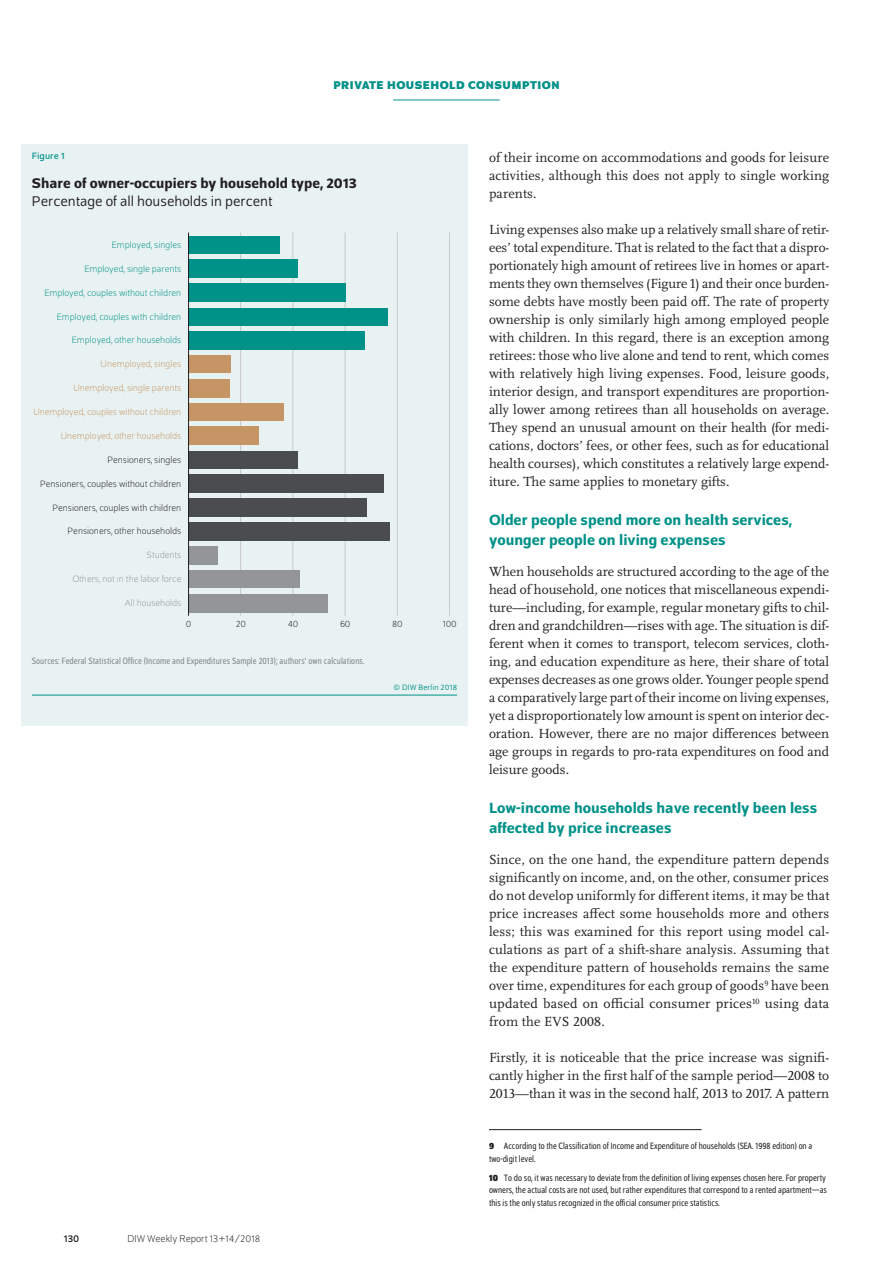
<style>
.page{position:relative;width:893px;height:1263px;background:#fff}
.page>*{position:absolute;margin:0;border:0;box-sizing:border-box;transform-origin:0 0}
.t1{font:500 15.75px/19.5px "Schumpeter";color:#009188}
.t2{font:500 15px "Schumpeter";color:#231f20}
.t3{font:15px "Schumpeter Blond";color:#231f20}
.t4{font:13.8px/18px "Scala Pro";color:#231f20;text-align:justify}
.t5{font:700 12px "Schumpeter";color:#009188}
.t6{font:300 10.5px "Schumpeter";color:#231f20}
.t7{font:10.5px "Schumpeter";color:#231f20}
.t8{font:semi-condensed 9.75px/12.8px "Schumpeter Blond";color:#231f20}
.t9{font:300 9.75px "Schumpeter";color:#009188}
.t10{font:300 9.75px "Schumpeter";color:#231f20}
.t11{font:300 9.75px "Schumpeter";color:#c59565}
.t12{font:semi-condensed 9.75px "Schumpeter Blond";letter-spacing:.01em;color:#808285}
.t13{font:300 9.75px "Schumpeter";color:#939598}
.t14{font:9.75px "Schumpeter";letter-spacing:.01em;color:#009188}
.t15{font:8.25px "Schumpeter Blond";letter-spacing:.01em;color:#009188}
.s1{font-family:"Schumpeter";font-weight:700}
</style>
<div class="page">
<hr style="left:393px;top:100px;width:107px;height:1px;background:#009188">
<hr style="left:489px;top:1129px;width:213px;height:1px;background:#231f20">
<div style="left:21px;top:144px;width:447px;height:581px;background:#e9f2f2"></div>
<hr style="left:240px;top:233px;width:1px;height:382px;background:#c7c8ca">
<hr style="left:293px;top:233px;width:1px;height:382px;background:#c7c8ca">
<hr style="left:345px;top:233px;width:1px;height:382px;background:#c7c8ca">
<hr style="left:397px;top:233px;width:1px;height:382px;background:#c7c8ca">
<hr style="left:449px;top:233px;width:1px;height:382px;background:#c7c8ca">
<div style="left:189px;top:236px;width:91px;height:18px;background:#009188"></div>
<div style="left:189px;top:260px;width:109px;height:18px;background:#009188"></div>
<div style="left:189px;top:284px;width:157px;height:18px;background:#009188"></div>
<div style="left:189px;top:308px;width:199px;height:17px;background:#009188"></div>
<div style="left:189px;top:331px;width:176px;height:18px;background:#009188"></div>
<div style="left:189px;top:355px;width:42px;height:18px;background:#c59565"></div>
<div style="left:189px;top:379px;width:41px;height:18px;background:#c59565"></div>
<div style="left:189px;top:403px;width:95px;height:18px;background:#c59565"></div>
<div style="left:189px;top:427px;width:70px;height:18px;background:#c59565"></div>
<div style="left:189px;top:451px;width:109px;height:18px;background:#4b4c4d"></div>
<div style="left:189px;top:475px;width:195px;height:18px;background:#4b4c4d"></div>
<div style="left:189px;top:499px;width:178px;height:18px;background:#4b4c4d"></div>
<div style="left:189px;top:523px;width:201px;height:18px;background:#4b4c4d"></div>
<div style="left:189px;top:546px;width:29px;height:18px;background:#939598"></div>
<div style="left:189px;top:570px;width:111px;height:18px;background:#939598"></div>
<div style="left:189px;top:594px;width:139px;height:18px;background:#939598"></div>
<hr style="left:188px;top:233px;width:1px;height:382px;background:#231f20">
<hr style="left:32px;top:695px;width:425px;height:1px;background:#009188">
<p class="t5" style="left:333px;top:79px;width:16px">PRIVATE</p>
<p class="t5" style="left:387px;top:79px;width:10px">HOUSEHOLD</p>
<p class="t5" style="left:468px;top:79px;width:10px">CONSUMPTION</p>
<p class="t14" style="left:32px;top:151px;width:35px">Figure 1</p>
<p class="t2" style="left:32px;top:175px;width:327px">Share of owner-occupiers by household type, 2013</p>
<p class="t3" style="left:32px;top:194px;width:242px">Percentage of all households in percent</p>
<p class="t9" style="left:112px;top:240px;width:71px">Employed, singles</p>
<p class="t9" style="left:84px;top:264px;width:98px">Employed, single parents</p>
<p class="t9" style="left:44px;top:288px;width:138px">Employed, couples without children</p>
<p class="t9" style="left:57px;top:312px;width:126px">Employed, couples with children</p>
<p class="t9" style="left:72px;top:336px;width:111px">Employed, other households</p>
<p class="t11" style="left:101px;top:359px;width:82px">Unemployed, singles</p>
<p class="t11" style="left:73px;top:383px;width:109px">Unemployed, single parents</p>
<p class="t11" style="left:33px;top:407px;width:150px">Unemployed, couples without children</p>
<p class="t11" style="left:61px;top:431px;width:122px">Unemployed, other households</p>
<p class="t10" style="left:107px;top:455px;width:75px">Pensioners, singles</p>
<p class="t10" style="left:40px;top:479px;width:143px">Pensioners, couples without children</p>
<p class="t10" style="left:52px;top:503px;width:130px">Pensioners, couples with children</p>
<p class="t10" style="left:68px;top:527px;width:115px">Pensioners, other households</p>
<p class="t13" style="left:146px;top:550px;width:36px">Students</p>
<p class="t13" style="left:72px;top:574px;width:110px">Others, not in the labor force</p>
<p class="t13" style="left:125px;top:598px;width:58px">All households</p>
<p class="t10" style="left:186px;top:619px;width:7px">0</p>
<p class="t10" style="left:236px;top:619px;width:12px">20</p>
<p class="t10" style="left:288px;top:619px;width:12px">40</p>
<p class="t10" style="left:340px;top:619px;width:12px">60</p>
<p class="t10" style="left:392px;top:619px;width:12px">80</p>
<p class="t10" style="left:443px;top:619px;width:15px">100</p>
<p class="t12" style="left:32px;top:656px;width:334px">Sources: Federal Statistical Office (Income and Expenditures Sample 2013); authors’ own calculations.</p>
<p class="t15" style="left:394px;top:684px;width:65px">© DIW Berlin 2018</p>
<p class="t7" style="left:64px;top:1233px;width:17px">130</p>
<p class="t6" style="left:128px;top:1234px;width:134px">DIW Weekly Report 13+14/2018</p>
<p class="t4" style="left:489px;top:148px;width:342px">of their income on accommodations and goods for leisure activities, although this does not apply to single working parents.</p>
<p class="t4" style="left:489px;top:220px;width:342px">Living expenses also make up a relatively small share of retir&shy;ees’ total expenditure. That is related to the fact that a dispro&shy;portionately high amount of retirees live in homes or apart&shy;ments they own themselves (Figure 1) and their once burden&shy;some debts have mostly been paid off. The rate of property ownership is only similarly high among employed people with children. In this regard, there is an exception among retirees: those who live alone and tend to rent, which comes with relatively high living expenses. Food, leisure goods, interior design, and transport expenditures are proportion&shy;ally lower among retirees than all households on average.<br>They spend an unusual amount on their health (for medi&shy;cations, doctors’ fees, or other fees, such as for educational health courses), which constitutes a relatively large expend&shy;iture. The same applies to monetary gifts.</p>
<p class="t1" style="left:489px;top:510px;width:305px">Older people spend more on health services, younger people on living expenses</p>
<p class="t4" style="left:489px;top:562px;width:342px">When households are structured according to the age of the head of household, one notices that miscellaneous expendi&shy;ture—including, for example, regular monetary gifts to chil&shy;dren and grandchildren—rises with age. The situation is dif&shy;ferent when it comes to transport, telecom services, cloth&shy;ing, and education expenditure as here, their share of total expenses decreases as one grows older. Younger people spend a comparatively large part of their income on living expenses, yet a disproportionately low amount is spent on interior dec&shy;oration. However, there are no major differences between age groups in regards to pro-rata expenditures on food and leisure goods.</p>
<p class="t1" style="left:489px;top:798px;width:330px">Low-income households have recently been less affected by price increases</p>
<p class="t4" style="left:489px;top:850px;width:342px">Since, on the one hand, the expenditure pattern depends significantly on income, and, on the other, consumer prices do not develop uniformly for different items, it may be that price increases affect some households more and others less; this was examined for this report using model cal&shy;culations as part of a shift-share analysis. Assuming that the expenditure pattern of households remains the same over time, expenditures for each group of goods<sup>9</sup> have been updated based on official consumer prices<sup>10</sup> using data from the EVS 2008.</p>
<p class="t4" style="left:489px;top:1048px;width:342px">Firstly, it is noticeable that the price increase was signifi&shy;cantly higher in the first half of the sample period—2008 to 2013—than it was in the second half, 2013 to 2017. A pattern</p>
<p class="t8" style="left:489px;top:1139px;width:325px"><span class="s1">9</span> According to the Classification of Income and Expenditure of households (SEA. 1998 edition) on a two-digit level.</p>
<p class="t8" style="left:489px;top:1171px;width:339px;text-align:justify"><span class="s1">10</span> To do so, it was necessary to deviate from the definition of living expenses chosen here. For property owners, the actual costs are not used, but rather expenditures that correspond to a rented apartment—as this is the only status recognized in the official consumer price statistics.</p>
</div>
